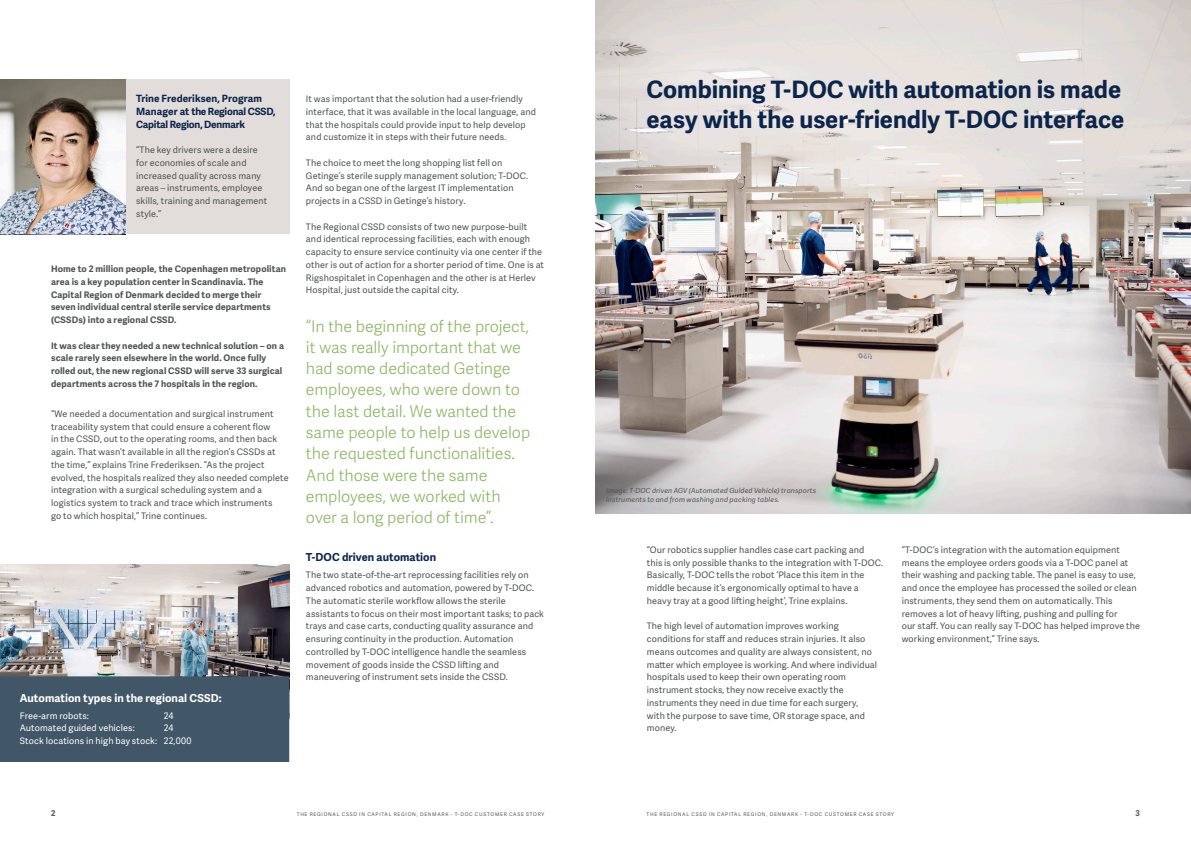
<style>
.page{position:relative;width:1191px;height:842px;background:#fff}
.page>*{position:absolute;margin:0;border:0;box-sizing:border-box;transform-origin:0 0}
.A4_USL_Heading_Adell{font:700 24px/29.8px "Adelle Sans";letter-spacing:-.005em;color:#0c254b}
.A4_USL_Preamble_Adel{font:300 16px/21.3px "Adelle Sans";letter-spacing:-.005em;color:#8bb761}
.A4_USL_Body_copy_Ade{font:700 11px "Adelle Sans";letter-spacing:.005em;color:#fff}
.A4_USL_Body_copy_Ade-2{font:700 11px "Adelle Sans";letter-spacing:.005em;color:#0c254b}
.A4_USL_Sub-heading_B{font:700 10px/12.8px "Adelle Sans";letter-spacing:-.01em;color:#0c254b}
.A4_USL_Body_copy_Ade-3{font:9px/12.8px "Adelle Sans";letter-spacing:.01em;color:#505353}
.A4_USL_Body_copy_Ade-4{font:700 9px/12.8px "Adelle Sans";letter-spacing:.01em;color:#505353}
.A4_USL_Body_copy_Ade-5{font:9px/12.8px "Adelle Sans";letter-spacing:.01em;color:#fff}
.t1{font:700 8px "Adelle Sans";color:#505353}
.t2{font:italic 7px/8.5px "Adelle Sans";letter-spacing:.02em;color:#505353}
.A4_USL_Brochure_name{font:5px "Adelle Sans";letter-spacing:.14em;color:#505353}
</style>
<div class="page">
<div style="left:0;top:79px;width:289px;height:155px;background:#e2ddda"></div>
<img style="left:0;top:79px;width:125px;height:155px">
<img style="left:595px;top:0;width:596px;height:513px">
<img style="left:0;top:565px;width:289px;height:111px">
<div style="left:0;top:677px;width:289px;height:84px;background:#415666"></div>
<div style="left:0;top:676px;width:289px;height:86px;border:1px solid #415666"></div>
<p class="A4_USL_Sub-heading_B" style="left:136px;top:92px;width:141px">Trine Frederiksen, Program<br>Manager at the Regional CSSD,<br>Capital Region, Denmark</p>
<p class="A4_USL_Body_copy_Ade-3" style="left:136px;top:143px;width:133px">“The key drivers were a desire for economies of scale and increased quality across many areas – instruments, employee skills, training and management style.”</p>
<p class="A4_USL_Body_copy_Ade-4" style="left:51px;top:263px;width:236px">Home to 2 million people, the Copenhagen metropolitan area is a key population center in Scandinavia. The Capital Region of Denmark decided to merge their seven individual central sterile service departments (CSSDs) into a regional CSSD.</p>
<p class="A4_USL_Body_copy_Ade-4" style="left:51px;top:339px;width:234px">It was clear they needed a new technical solution – on a scale rarely seen elsewhere in the world. Once fully rolled out, the new regional CSSD will serve 33 surgical departments across the 7 hospitals in the region.</p>
<p class="A4_USL_Body_copy_Ade-3" style="left:51px;top:407px;width:239px">“We needed a documentation and surgical instrument traceability system that could ensure a coherent flow<br>in the CSSD, out to the operating rooms, and then back again. That wasn’t available in all the region’s CSSDs at the time,” explains Trine Frederiksen. “As the project evolved, the hospitals realized they also needed complete integration with a surgical scheduling system and a logistics system to track and trace which instruments<br>go to which hospital,” Trine continues.</p>
<p class="A4_USL_Body_copy_Ade" style="left:20px;top:691px;width:203px">Automation types in the regional CSSD:</p>
<p class="A4_USL_Body_copy_Ade-5" style="left:20px;top:709px;width:71px">Free-arm robots:</p>
<p class="A4_USL_Body_copy_Ade-5" style="left:164px;top:709px;width:11px">24</p>
<p class="A4_USL_Body_copy_Ade-5" style="left:20px;top:721px;width:116px">Automated guided vehicles:</p>
<p class="A4_USL_Body_copy_Ade-5" style="left:20px;top:721px;width:173px;text-indent:144px">24<br>Stock locations in high bay stock: 22,000</p>
<p class="A4_USL_Body_copy_Ade-3" style="left:306px;top:92px;width:231px">It was important that the solution had a user-friendly interface, that it was available in the local language, and that the hospitals could provide input to help develop and customize it in steps with their future needs.</p>
<p class="A4_USL_Body_copy_Ade-3" style="left:306px;top:156px;width:224px">The choice to meet the long shopping list fell on Getinge’s sterile supply management solution; T-DOC.<br>And so began one of the largest IT implementation projects in a CSSD in Getinge’s history.</p>
<p class="A4_USL_Body_copy_Ade-3" style="left:306px;top:220px;width:239px">The Regional CSSD consists of two new purpose-built and identical reprocessing facilities, each with enough capacity to ensure service continuity via one center if the other is out of action for a shorter period of time. One is at Rigshospitalet in Copenhagen and the other is at Herlev Hospital, just outside the capital city.</p>
<p class="A4_USL_Preamble_Adel" style="left:306px;top:315px;width:226px">“In the beginning of the project, it was really important that we had some dedicated Getinge employees, who were down to the last detail. We wanted the same people to help us develop the requested functionalities.<br>And those were the same employees, we worked with over a long period of time”.</p>
<p class="A4_USL_Body_copy_Ade-2" style="left:306px;top:551px;width:132px">T-DOC driven automation</p>
<p class="A4_USL_Body_copy_Ade-3" style="left:306px;top:568px;width:240px">The two state-of-the-art reprocessing facilities rely on advanced robotics and automation, powered by T-DOC.<br>The automatic sterile workflow allows the sterile assistants to focus on their most important tasks; to pack trays and case carts, conducting quality assurance and ensuring continuity in the production. Automation controlled by T-DOC intelligence handle the seamless movement of goods inside the CSSD lifting and maneuvering of instrument sets inside the CSSD.</p>
<p class="A4_USL_Heading_Adell" style="left:646px;top:75px;width:479px">Combining T-DOC with automation is made easy with the user-friendly T-DOC interface</p>
<p class="t2" style="left:606px;top:487px;width:212px">Image: T-DOC driven AGV (Automated Guided Vehicle) transports instruments to and from washing and packing tables.</p>
<p class="A4_USL_Body_copy_Ade-3" style="left:647px;top:543px;width:238px">“Our robotics supplier handles case cart packing and<br>this is only possible thanks to the integration with T-DOC.<br>Basically, T-DOC tells the robot ‘Place this item in the middle because it’s ergonomically optimal to have a heavy tray at a good lifting height’, Trine explains.</p>
<p class="A4_USL_Body_copy_Ade-3" style="left:647px;top:619px;width:232px">The high level of automation improves working conditions for staff and reduces strain injuries. It also means outcomes and quality are always consistent, no matter which employee is working. And where individual hospitals used to keep their own operating room instrument stocks, they now receive exactly the instruments they need in due time for each surgery, with the purpose to save time, OR storage space, and money.</p>
<p class="A4_USL_Body_copy_Ade-3" style="left:901px;top:543px;width:240px">“T-DOC’s integration with the automation equipment means the employee orders goods via a T-DOC panel at their washing and packing table. The panel is easy to use, and once the employee has processed the soiled or clean instruments, they send them on automatically. This removes a lot of heavy lifting, pushing and pulling for<br>our staff. You can really say T-DOC has helped improve the working environment,” Trine says.</p>
<p class="t1" style="left:51px;top:809px;width:6px">2</p>
<p class="A4_USL_Brochure_name" style="left:297px;top:811px;width:249px">THE REGIONAL CSSD IN CAPITAL REGION, DENMARK - T-DOC CUSTOMER CASE STORY</p>
<p class="t1" style="left:1135px;top:809px;width:6px">3</p>
<p class="A4_USL_Brochure_name" style="left:646px;top:811px;width:249px">THE REGIONAL CSSD IN CAPITAL REGION, DENMARK - T-DOC CUSTOMER CASE STORY</p>
</div>
